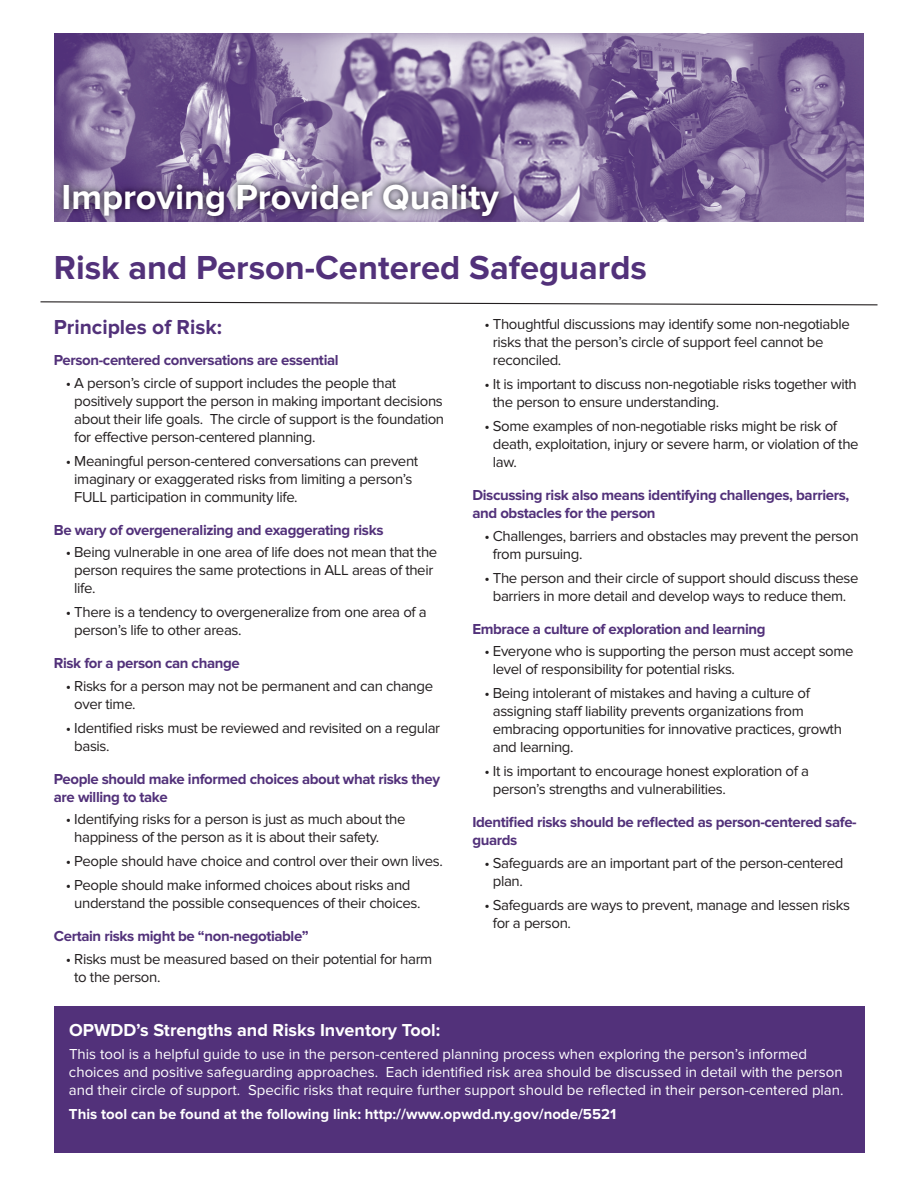
<style>
.page{position:relative;width:918px;height:1188px;background:#fff}
.page>*{position:absolute;margin:0;border:0;box-sizing:border-box;transform-origin:0 0}
.t1{font:700 36px "Proxima Nova";color:#fff}
.t2{font:700 34.5px "Proxima Nova";color:#52317a}
.t3{font:700 21px "Proxima Nova";color:#52317a}
.t4{font:700 18px "Proxima Nova";color:#fff}
.t5{font:15px/18px "Proxima Nova";letter-spacing:-.025em;color:#231f20}
.t6{font:700 15px/18px "Proxima Nova";letter-spacing:-.025em;color:#52317a}
.t7{font:15px/18px "Proxima Nova";color:#fff}
.t8{font:700 15px "Proxima Nova";color:#fff}
</style>
<div class="page">
<img style="left:54px;top:34px;width:810px;height:126px">
<svg style="left:40px;top:301px;width:838px;height:5px"></svg>
<img style="left:54px;top:221px;width:810px;height:1px">
<img style="left:54px;top:160px;width:810px;height:61px">
<div style="left:54px;top:1006px;width:810px;height:148px;background:#52317a"></div>
<h1 class="t1" style="left:62px;top:185px;width:439px">Improving Provider Quality</h1>
<h2 class="t2" style="left:54px;top:256px;width:595px">Risk and Person-Centered Safeguards</h2>
<h3 class="t3" style="left:54px;top:320px;width:170px">Principles of Risk:</h3>
<p class="t6" style="left:54px;top:353px;width:286px">Person-centered conversations are essential</p>
<p class="t5" style="left:74px;top:375px;width:371px;text-indent:-8px">• A person’s circle of support includes the people that positively support the person in making important decisions about their life goals. The circle of support is the foundation for effective person-centered planning.</p>
<p class="t5" style="left:74px;top:453px;width:346px;text-indent:-8px">• Meaningful person-centered conversations can prevent imaginary or exaggerated risks from limiting a person’s<br>FULL participation in community life.</p>
<p class="t6" style="left:54px;top:522px;width:331px">Be wary of overgeneralizing and exaggerating risks</p>
<p class="t5" style="left:74px;top:545px;width:365px;text-indent:-8px">• Being vulnerable in one area of life does not mean that the person requires the same protections in ALL areas of their life.</p>
<p class="t5" style="left:74px;top:605px;width:354px;text-indent:-8px">• There is a tendency to overgeneralize from one area of a person’s life to other areas.</p>
<p class="t6" style="left:54px;top:656px;width:188px">Risk for a person can change</p>
<p class="t5" style="left:74px;top:678px;width:360px;text-indent:-8px">• Risks for a person may not be permanent and can change over time.</p>
<p class="t5" style="left:74px;top:720px;width:367px;text-indent:-8px">• Identified risks must be reviewed and revisited on a regular basis.</p>
<p class="t6" style="left:54px;top:771px;width:388px">People should make informed choices about what risks they are willing to take</p>
<p class="t5" style="left:74px;top:812px;width:333px;text-indent:-8px">• Identifying risks for a person is just as much about the happiness of the person as it is about their safety.</p>
<p class="t5" style="left:66px;top:854px;width:379px">• People should have choice and control over their own lives.</p>
<p class="t5" style="left:74px;top:878px;width:348px;text-indent:-8px">• People should make informed choices about risks and understand the possible consequences of their choices.</p>
<p class="t6" style="left:54px;top:929px;width:256px">Certain risks might be “non-negotiable”</p>
<p class="t5" style="left:74px;top:951px;width:360px;text-indent:-8px">• Risks must be measured based on their potential for harm to the person.</p>
<p class="t5" style="left:493px;top:317px;width:359px;text-indent:-8px">• Thoughtful discussions may identify some non-negotiable risks that the person’s circle of support feel cannot be reconciled.</p>
<p class="t5" style="left:493px;top:377px;width:365px;text-indent:-8px">• It is important to discuss non-negotiable risks together with the person to ensure understanding.</p>
<p class="t5" style="left:493px;top:419px;width:367px;text-indent:-8px">• Some examples of non-negotiable risks might be risk of death, exploitation, injury or severe harm, or violation of the law.</p>
<p class="t6" style="left:472px;top:488px;width:378px">Discussing risk also means identifying challenges, barriers, and obstacles for the person</p>
<p class="t5" style="left:493px;top:528px;width:367px;text-indent:-8px">• Challenges, barriers and obstacles may prevent the person from pursuing.</p>
<p class="t5" style="left:484px;top:570px;width:376px;text-align:center">• The person and their circle of support should discuss these barriers in more detail and develop ways to reduce them.</p>
<p class="t6" style="left:472px;top:621px;width:295px">Embrace a culture of exploration and learning</p>
<p class="t5" style="left:493px;top:644px;width:362px;text-indent:-8px">• Everyone who is supporting the person must accept some level of responsibility for potential risks.</p>
<p class="t5" style="left:493px;top:686px;width:351px;text-indent:-8px">• Being intolerant of mistakes and having a culture of assigning staff liability prevents organizations from embracing opportunities for innovative practices, growth and learning.</p>
<p class="t5" style="left:493px;top:764px;width:318px;text-indent:-8px">• It is important to encourage honest exploration of a person’s strengths and vulnerabilities.</p>
<p class="t6" style="left:472px;top:815px;width:386px">Identified risks should be reflected as person-centered safe&shy;guards</p>
<p class="t5" style="left:493px;top:855px;width:352px;text-indent:-8px">• Safeguards are an important part of the person-centered plan.</p>
<p class="t5" style="left:493px;top:897px;width:359px;text-indent:-8px">• Safeguards are ways to prevent, manage and lessen risks for a person.</p>
<p class="t4" style="left:69px;top:1024px;width:373px">OPWDD’s Strengths and Risks Inventory Tool:</p>
<p class="t7" style="left:69px;top:1047px;width:776px">This tool is a helpful guide to use in the person-centered planning process when exploring the person’s informed choices and positive safeguarding approaches. Each identified risk area should be discussed in detail with the person and their circle of support. Specific risks that require further support should be reflected in their person-centered plan.</p>
<p class="t8" style="left:69px;top:1109px;width:549px">This tool can be found at the following link: http://www.opwdd.ny.gov/node/5521</p>
</div>
